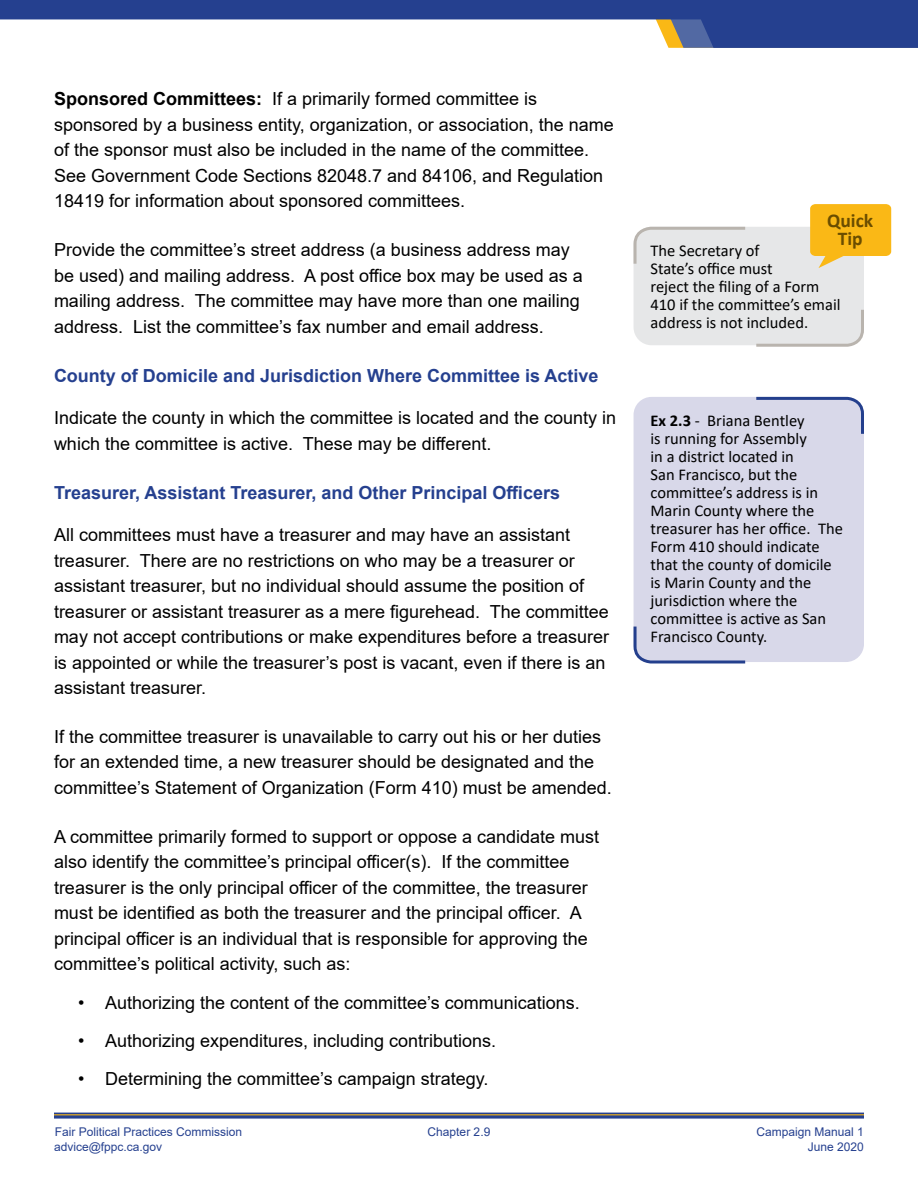
<style>
.page{position:relative;width:918px;height:1188px;background:#fff}
.page>*{position:absolute;margin:0;border:0;box-sizing:border-box;transform-origin:0 0}
.Quick_Tip_Icon{font:700 19.5px "Calibri";color:#6a4d00}
.Main_Paragraph{font:18px/25.5px "Arial";color:#000}
.t1{font:700 18px "Arial";color:#25408f}
.Example___Quick_Tip{font:16.5px/18px "Calibri";color:#000}
.t2{font:12px/15px "Arial";color:#25408f}
.s1{font-weight:700}
</style>
<div class="page">
<svg style="left:54px;top:1113px;width:810px;height:6px;background:#47598f"></svg>
<hr style="left:54px;top:1114px;width:810px;height:1px;background:#fab816">
<svg style="left:0;top:0;width:918px;height:48px;fill:#25408f"></svg>
<div style="left:634px;top:227px;width:230px;height:118px;background:#e6e7e8;border-radius:18px"></div>
<svg style="left:633px;top:226px;width:113px;height:41px"></svg>
<svg style="left:756px;top:309px;width:108px;height:38px"></svg>
<svg style="left:810px;top:204px;width:81px;height:64px"></svg>
<div style="left:634px;top:397px;width:230px;height:265px;background:#d8d8e9;border-radius:18px"></div>
<svg style="left:633px;top:624px;width:113px;height:40px"></svg>
<svg style="left:756px;top:396px;width:108px;height:38px"></svg>
<p class="Main_Paragraph" style="left:54px;top:86px;width:561px"><span class="s1">Sponsored Committees:</span> If a primarily formed committee is sponsored by a business entity, organization, or association, the name of the sponsor must also be included in the name of the committee.<br>See Government Code Sections 82048.7 and 84106, and Regulation 18419 for information about sponsored committees.</p>
<p class="Main_Paragraph" style="left:54px;top:237px;width:530px">Provide the committee’s street address (a business address may be used) and mailing address. A post office box may be used as a mailing address. The committee may have more than one mailing address. List the committee’s fax number and email address.</p>
<h2 class="t1" style="left:54px;top:363px;width:546px">County of Domicile and Jurisdiction Where Committee is Active</h2>
<p class="Main_Paragraph" style="left:54px;top:405px;width:564px">Indicate the county in which the committee is located and the county in which the committee is active. These may be different.</p>
<h2 class="t1" style="left:54px;top:480px;width:508px">Treasurer, Assistant Treasurer, and Other Principal Officers</h2>
<p class="Main_Paragraph" style="left:54px;top:522px;width:557px">All committees must have a treasurer and may have an assistant treasurer. There are no restrictions on who may be a treasurer or assistant treasurer, but no individual should assume the position of treasurer or assistant treasurer as a mere figurehead. The committee may not accept contributions or make expenditures before a treasurer is appointed or while the treasurer’s post is vacant, even if there is an assistant treasurer.</p>
<p class="Main_Paragraph" style="left:54px;top:724px;width:559px">If the committee treasurer is unavailable to carry out his or her duties for an extended time, a new treasurer should be designated and the committee’s Statement of Organization (Form 410) must be amended.</p>
<p class="Main_Paragraph" style="left:54px;top:824px;width:547px">A committee primarily formed to support or oppose a candidate must also identify the committee’s principal officer(s). If the committee treasurer is the only principal officer of the committee, the treasurer must be identified as both the treasurer and the principal officer. A principal officer is an individual that is responsible for approving the committee’s political activity, such as:</p>
<p class="Main_Paragraph" style="left:78px;top:989px;width:503px">• Authorizing the content of the committee’s communications.</p>
<p class="Main_Paragraph" style="left:78px;top:1028px;width:420px">• Authorizing expenditures, including contributions.</p>
<p class="Main_Paragraph" style="left:78px;top:1066px;width:412px">• Determining the committee’s campaign strategy.</p>
<p class="Quick_Tip_Icon" style="left:827px;top:207px;width:48px">Quick</p>
<p class="Quick_Tip_Icon" style="left:838px;top:225px;width:26px">Tip</p>
<p class="Example___Quick_Tip" style="left:651px;top:241px;width:192px">The Secretary of<br>State’s office must<br>reject the filing of a Form<br>410 if the committee’s email address is not included.</p>
<p class="Example___Quick_Tip" style="left:651px;top:411px;width:194px"><span class="s1">Ex 2.3</span> - Briana Bentley<br>is running for Assembly<br>in a district located in<br>San Francisco, but the committee’s address is in<br>Marin County where the treasurer has her office. The<br>Form 410 should indicate that the county of domicile is Marin County and the jurisdiction where the committee is active as San<br>Francisco County.</p>
<p class="t2" style="left:54px;top:1124px;width:190px">Fair Political Practices Commission advice@fppc.ca.gov</p>
<p class="t2" style="left:428px;top:1124px;width:64px">Chapter 2.9</p>
<p class="t2" style="left:757px;top:1124px;width:109px;text-align:right">Campaign Manual 1<br>June 2020</p>
</div>
